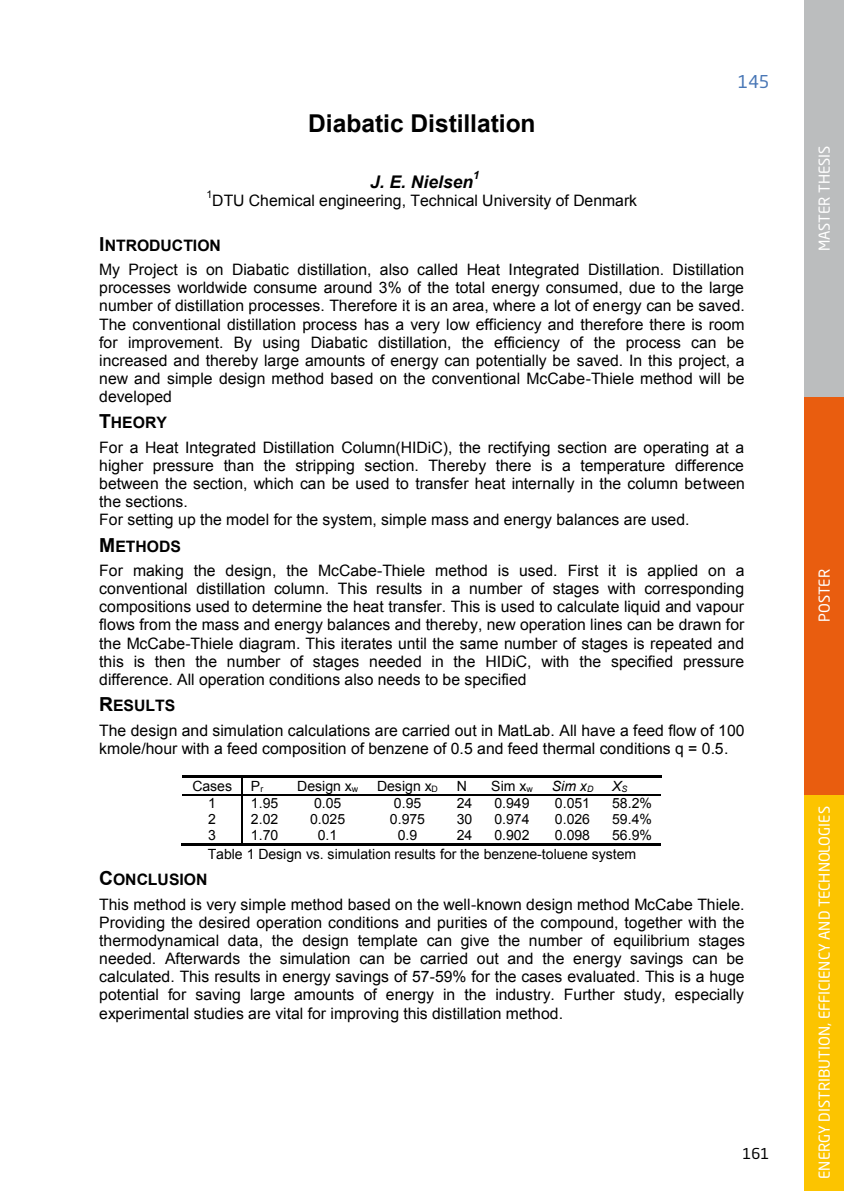
<style>
.page{position:relative;width:844px;height:1191px;background:#fff}
.page>*{position:absolute;margin:0;border:0;box-sizing:border-box;transform-origin:0 0}
.t1{font:700 24.5px "Arial";color:#000}
.t2{font:italic 700 17.5px "Arial";color:#000}
.t3{font:17.5px "Neo Sans Std";color:#4977b6}
.t4{font:15.75px/18px "Arial";letter-spacing:.005em;color:#000}
.t5{font:14.88px "Neo Sans Std";color:#fff}
.t6{font:14.88px "Neo Sans Std";color:#000}
.t7{font:14px/18.7px "Arial";letter-spacing:-.005em;color:#000}
.t8{font:italic 14px "Arial";color:#000}
.t9{font:italic 700 11.38px "Arial";color:#000}
.t10{font:10.5px "Arial";color:#000}
.s1{font-weight:700;font-size:19.25px}
.s2{font-weight:700}
</style>
<div class="page">
<hr style="left:183px;top:775px;width:58px;height:2px;background:#000">
<hr style="left:243px;top:775px;width:45px;height:2px;background:#000">
<hr style="left:290px;top:775px;width:77px;height:2px;background:#000">
<hr style="left:370px;top:775px;width:77px;height:2px;background:#000">
<hr style="left:450px;top:775px;width:31px;height:2px;background:#000">
<hr style="left:484px;top:775px;width:58px;height:2px;background:#000">
<hr style="left:544px;top:775px;width:58px;height:2px;background:#000">
<hr style="left:605px;top:775px;width:56px;height:2px;background:#000">
<hr style="left:183px;top:794px;width:58px;height:1px;background:#000">
<hr style="left:242px;top:794px;width:46px;height:1px;background:#000">
<hr style="left:289px;top:794px;width:78px;height:1px;background:#000">
<hr style="left:368px;top:794px;width:79px;height:1px;background:#000">
<hr style="left:448px;top:794px;width:33px;height:1px;background:#000">
<hr style="left:483px;top:794px;width:59px;height:1px;background:#000">
<hr style="left:543px;top:794px;width:59px;height:1px;background:#000">
<hr style="left:603px;top:794px;width:58px;height:1px;background:#000">
<hr style="left:181px;top:843px;width:60px;height:3px;background:#000">
<svg style="left:241px;top:775px;width:2px;height:71px"></svg>
<hr style="left:243px;top:843px;width:45px;height:3px;background:#000">
<hr style="left:289px;top:843px;width:78px;height:3px;background:#000">
<hr style="left:368px;top:843px;width:79px;height:3px;background:#000">
<hr style="left:448px;top:843px;width:33px;height:3px;background:#000">
<hr style="left:483px;top:843px;width:59px;height:3px;background:#000">
<hr style="left:543px;top:843px;width:59px;height:3px;background:#000">
<hr style="left:603px;top:843px;width:58px;height:3px;background:#000">
<div style="left:804px;top:794px;width:39px;height:397px;background:#fcc400"></div>
<div style="left:804px;top:397px;width:39px;height:397px;background:#e95d0f"></div>
<div style="left:804px;top:0;width:39px;height:397px;background:#bbbdbe"></div>
<h1 class="t1" style="left:308px;top:108px;width:229px">Diabatic Distillation</h1>
<p class="t9" style="left:473px;top:167px;width:8px">1</p>
<p class="t2" style="left:370px;top:170px;width:104px">J. E. Nielsen</p>
<p class="t3" style="left:737px;top:71px;width:33px">145</p>
<p class="t10" style="left:206px;top:188px;width:7px">1</p>
<p class="t4" style="left:212px;top:192px;width:426px">DTU Chemical engineering, Technical University of Denmark</p>
<p class="t4" style="left:99px;top:233px;width:646px;line-height:24.5px"><span class="s1">I</span><span class="s2">NTRODUCTION<br></span>My Project is on Diabatic distillation, also called Heat Integrated Distillation. Distillation</p>
<p class="t4" style="left:99px;top:279px;width:646px;text-align:justify">processes worldwide consume around 3% of the total energy consumed, due to the large number of distillation processes. Therefore it is an area, where a lot of energy can be saved.<br>The conventional distillation process has a very low efficiency and therefore there is room for improvement. By using Diabatic distillation, the efficiency of the process can be increased and thereby large amounts of energy can potentially be saved. In this project, a new and simple design method based on the conventional McCabe-Thiele method will be developed</p>
<p class="t4" style="left:99px;top:411px;width:646px;line-height:24.5px"><span class="s1">T</span><span class="s2">HEORY<br></span>For a Heat Integrated Distillation Column(HIDiC), the rectifying section are operating at a</p>
<p class="t4" style="left:99px;top:456px;width:647px">higher pressure than the stripping section. Thereby there is a temperature difference between the section, which can be used to transfer heat internally in the column between the sections.<br>For setting up the model for the system, simple mass and energy balances are used.</p>
<p class="t4" style="left:99px;top:534px;width:646px;line-height:24.3px"><span class="s1">M</span><span class="s2">ETHODS<br></span>For making the design, the McCabe-Thiele method is used. First it is applied on a</p>
<p class="t4" style="left:99px;top:580px;width:646px;text-align:justify">conventional distillation column. This results in a number of stages with corresponding compositions used to determine the heat transfer. This is used to calculate liquid and vapour flows from the mass and energy balances and thereby, new operation lines can be drawn for the McCabe-Thiele diagram. This iterates until the same number of stages is repeated and this is then the number of stages needed in the HIDiC, with the specified pressure difference. All operation conditions also needs to be specified</p>
<p class="t4" style="left:99px;top:693px;width:646px;line-height:24.5px"><span class="s1">R</span><span class="s2">ESULTS<br></span>The design and simulation calculations are carried out in MatLab. All have a feed flow of 100</p>
<p class="t4" style="left:99px;top:739px;width:630px">kmole/hour with a feed composition of benzene of 0.5 and feed thermal conditions q = 0.5.</p>
<p class="t7" style="left:192px;top:776px;width:41px">Cases</p>
<p class="t7" style="left:251px;top:776px;width:14px">P<sub>r</sub></p>
<p class="t7" style="left:297px;top:776px;width:62px">Design x<sub>w</sub></p>
<p class="t7" style="left:377px;top:776px;width:62px">Design x<sub>D</sub></p>
<p class="t7" style="left:456px;top:776px;width:12px">N</p>
<p class="t7" style="left:491px;top:776px;width:43px">Sim x<sub>w</sub></p>
<p class="t8" style="left:551px;top:776px;width:43px">Sim x<sub>D</sub></p>
<p class="t8" style="left:612px;top:776px;width:17px">X<sub>S</sub></p>
<p class="t7" style="left:208px;top:794px;width:9px">1</p>
<p class="t7" style="left:251px;top:794px;width:29px">1.95</p>
<p class="t7" style="left:314px;top:794px;width:29px">0.05</p>
<p class="t7" style="left:394px;top:794px;width:29px">0.95</p>
<p class="t7" style="left:456px;top:794px;width:17px">24</p>
<p class="t7" style="left:494px;top:794px;width:37px">0.949</p>
<p class="t7" style="left:555px;top:794px;width:37px">0.051</p>
<p class="t7" style="left:612px;top:794px;width:41px">58.2%</p>
<p class="t7" style="left:208px;top:810px;width:9px">2</p>
<p class="t7" style="left:251px;top:810px;width:29px">2.02</p>
<p class="t7" style="left:310px;top:810px;width:37px">0.025</p>
<p class="t7" style="left:390px;top:810px;width:37px">0.975</p>
<p class="t7" style="left:456px;top:810px;width:17px">30</p>
<p class="t7" style="left:494px;top:810px;width:37px">0.974</p>
<p class="t7" style="left:555px;top:810px;width:37px">0.026</p>
<p class="t7" style="left:612px;top:810px;width:41px">59.4%</p>
<p class="t7" style="left:208px;top:826px;width:9px">3</p>
<p class="t7" style="left:251px;top:826px;width:29px">1.70</p>
<p class="t7" style="left:318px;top:826px;width:21px">0.1</p>
<p class="t7" style="left:397px;top:826px;width:21px">0.9</p>
<p class="t7" style="left:456px;top:826px;width:17px">24</p>
<p class="t7" style="left:494px;top:826px;width:37px">0.902</p>
<p class="t7" style="left:555px;top:826px;width:37px">0.098</p>
<p class="t7" style="left:208px;top:826px;width:445px;text-indent:404px">56.9%<br>Table 1 Design vs. simulation results for the benzene-toluene system</p>
<p class="t4" style="left:99px;top:867px;width:646px;line-height:24.3px"><span class="s1">C</span><span class="s2">ONCLUSION<br></span>This method is very simple method based on the well-known design method McCabe Thiele.</p>
<p class="t4" style="left:99px;top:913px;width:647px;text-align:justify">Providing the desired operation conditions and purities of the compound, together with the thermodynamical data, the design template can give the number of equilibrium stages needed. Afterwards the simulation can be carried out and the energy savings can be calculated. This results in energy savings of 57-59% for the cases evaluated. This is a huge potential for saving large amounts of energy in the industry. Further study, especially experimental studies are vital for improving this distillation method.</p>
<p class="t6" style="left:742px;top:1144px;width:28px">161</p>
<p class="t5" style="left:815px;top:251px;width:106px;rotate:-90deg">master thesis</p>
<p class="t5" style="left:815px;top:622px;width:52px;rotate:-90deg">poster</p>
<p class="t5" style="left:815px;top:1178px;width:373px;rotate:-90deg">Energydistribution, efficiencyandtechnologies</p>
</div>
